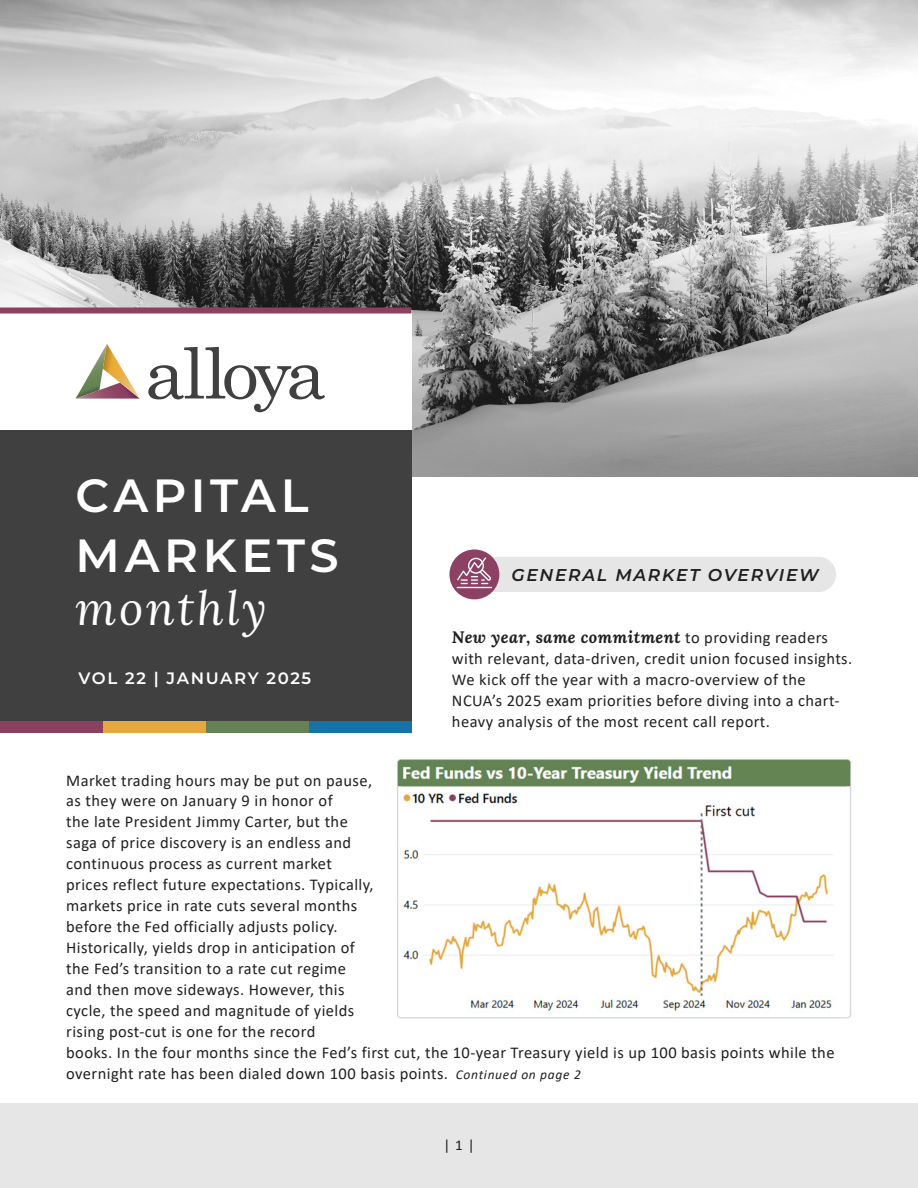
<style>
.page{position:relative;width:918px;height:1188px;background:#fff}
.page>*{position:absolute;margin:0;border:0;box-sizing:border-box;transform-origin:0 0}
.t1{font:600 46.5px "Montserrat";letter-spacing:.1em;color:#fff}
.t2{font:italic 46.5px "Lora";letter-spacing:.06em;color:#fff}
.t3{font:italic 600 17.1px "Montserrat";letter-spacing:.1em;color:#231f20}
.t4{font:16.5px/20.9px "Calibri";letter-spacing:.025em;color:#231f20}
.t5{font:600 16.5px "Montserrat";letter-spacing:.1em;color:#fff}
.t6{font:15px "Calibri";color:#231f20}
.t7{font:italic 13.5px "Calibri";letter-spacing:.05em;color:#231f20}
.s1{font-family:"Lora";font-weight:700;font-style:italic}
</style>
<div class="page">
<div style="left:0;top:1104px;width:918px;height:84px;background:#e6e6e6"></div>
<img style="left:0;top:0;width:918px;height:476px">
<div style="left:0;top:310px;width:411px;height:417px;background:#404040"></div>
<div style="left:0;top:721px;width:103px;height:11px;background:#8a4061"></div>
<div style="left:103px;top:721px;width:103px;height:11px;background:#e4a83f"></div>
<div style="left:206px;top:721px;width:103px;height:11px;background:#658256"></div>
<div style="left:309px;top:721px;width:102px;height:11px;background:#1474a7"></div>
<div style="left:0;top:310px;width:411px;height:120px;background:#fff"></div>
<svg style="left:76px;top:344px;width:64px;height:55px"></svg>
<svg style="left:148px;top:347px;width:177px;height:65px"></svg>
<div style="left:0;top:308px;width:411px;height:6px;background:#8c4062"></div>
<div style="left:462px;top:557px;width:374px;height:35px;background:#e6e6e6;border-radius:17px"></div>
<svg style="left:449px;top:549px;width:50px;height:50px"></svg>
<hr style="left:457px;top:587px;width:35px;height:1px;background:#fff">
<svg style="left:457px;top:557px;width:35px;height:29px"></svg>
<img style="left:397px;top:759px;width:455px;height:260px">
<p class="t1" style="left:76px;top:463px;width:235px">CAPITAL</p>
<p class="t1" style="left:76px;top:523px;width:265px">MARKETS</p>
<p class="t2" style="left:76px;top:577px;width:193px">monthly</p>
<p class="t5" style="left:79px;top:667px;width:234px">VOL 22 | JANUARY 2025</p>
<p class="t3" style="left:511px;top:562px;width:309px">GENERAL MARKET OVERVIEW</p>
<p class="t4" style="left:452px;top:626px;width:402px"><span class="s1">New year, same commitment</span> to providing readers with relevant, data-driven, credit union focused insights.<br>We kick off the year with a macro-overview of the NCUA’s 2025 exam priorities before diving into a chart&shy;heavy analysis of the most recent call report.</p>
<p class="t4" style="left:66px;top:770px;width:770px">Market trading hours may be put on pause,<br>as they were on January 9 in honor of<br>the late President Jimmy Carter, but the<br>saga of price discovery is an endless and<br>continuous process as current market<br>prices reflect future expectations. Typically,<br>markets price in rate cuts several months<br>before the Fed officially adjusts policy.<br>Historically, yields drop in anticipation of<br>the Fed’s transition to a rate cut regime<br>and then move sideways. However, this<br>cycle, the speed and magnitude of yields<br>rising post-cut is one for the record<br>books. In the four months since the Fed’s first cut, the 10-year Treasury yield is up 100 basis points while the overnight rate has been dialed down 100 basis points.</p>
<p class="t7" style="left:456px;top:1065px;width:126px">Continued on page 2</p>
<p class="t6" style="left:443px;top:1135px;width:33px">| 1 |</p>
</div>
